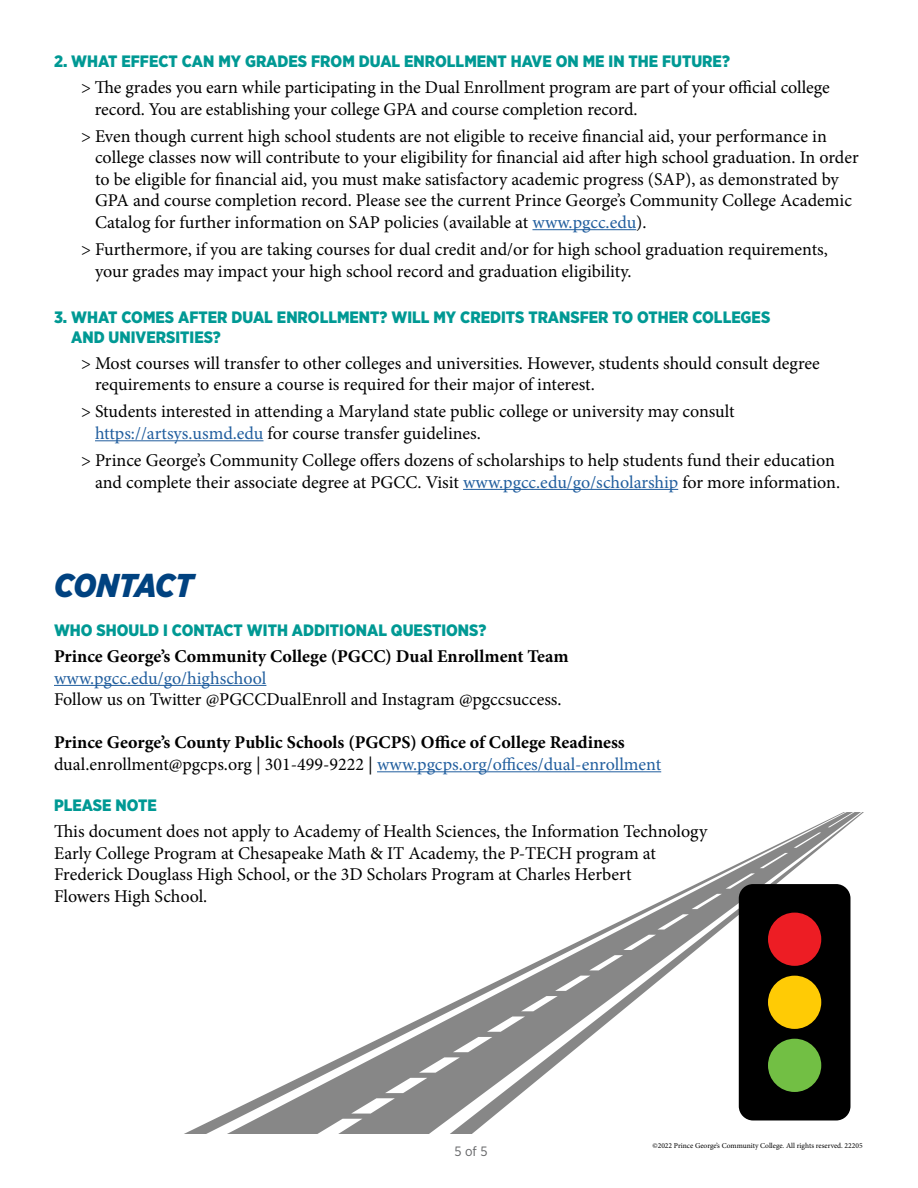
<style>
.page{position:relative;width:918px;height:1188px;background:#fff}
.page>*{position:absolute;margin:0;border:0;box-sizing:border-box;transform-origin:0 0}
.t1{font:italic 900 33px "Gotham Narrow";letter-spacing:-.01em;color:#004280}
.t2{font:18px/21.6px "Minion Pro";letter-spacing:-.005em;color:#000}
.t3{font:700 18px/21.6px "Minion Pro";color:#000}
.t4{font:18px "Minion Pro";color:#215e9e}
.t5{font:900 16.5px/19.8px "Gotham Narrow";color:#009994}
.t6{font:13.5px "Gotham Narrow";color:#636466}
.t7{font:7.5px "Minion Pro";color:#000}
.s1{color:#215e9e}
.s2{font-weight:400}
.s3{font-weight:400;color:#215e9e}
</style>
<div class="page">
<hr style="left:532px;top:229px;width:104px;height:1px;background:#215e9e">
<hr style="left:95px;top:440px;width:168px;height:1px;background:#215e9e">
<hr style="left:463px;top:489px;width:215px;height:1px;background:#215e9e">
<hr style="left:54px;top:685px;width:212px;height:1px;background:#215e9e">
<hr style="left:377px;top:771px;width:284px;height:1px;background:#215e9e">
<svg style="left:206px;top:1014px;width:223px;height:120px"></svg>
<svg style="left:429px;top:812px;width:433px;height:309px"></svg>
<svg style="left:317px;top:1017px;width:208px;height:117px"></svg>
<svg style="left:521px;top:976px;width:69px;height:35px;background:#989898"></svg>
<svg style="left:589px;top:853px;width:199px;height:117px"></svg>
<svg style="left:794px;top:832px;width:27px;height:16px"></svg>
<svg style="left:828px;top:812px;width:27px;height:15px"></svg>
<div style="left:739px;top:884px;width:111px;height:236px;background:#000;border-radius:14px"></div>
<div style="left:768px;top:913px;width:53px;height:53px;background:#ed1d24;border-radius:50%"></div>
<div style="left:768px;top:976px;width:53px;height:53px;background:#ffcb05;border-radius:50%"></div>
<div style="left:768px;top:1039px;width:53px;height:53px;background:#72bf44;border-radius:50%"></div>
<p class="t5" style="left:54px;top:51px;width:678px">2. WHAT EFFECT CAN MY GRADES FROM DUAL ENROLLMENT HAVE ON ME IN THE FUTURE?</p>
<p class="t2" style="left:95px;top:76px;width:736px;text-indent:-14px">&gt; The grades you earn while participating in the Dual Enrollment program are part of your official college record. You are establishing your college GPA and course completion record.</p>
<p class="t2" style="left:95px;top:125px;width:765px;text-indent:-14px">&gt; Even though current high school students are not eligible to receive financial aid, your performance in college classes now will contribute to your eligibility for financial aid after high school graduation. In order to be eligible for financial aid, you must make satisfactory academic progress (SAP), as demonstrated by GPA and course completion record. Please see the current Prince George’s Community College Academic Catalog for further information on SAP policies (available at <span class="s1">www.pgcc.edu</span>).</p>
<p class="t2" style="left:95px;top:238px;width:734px;text-indent:-14px">&gt; Furthermore, if you are taking courses for dual credit and/or for high school graduation requirements, your grades may impact your high school record and graduation eligibility.</p>
<p class="t5" style="left:71px;top:307px;width:701px;text-indent:-17px">3. WHAT COMES AFTER DUAL ENROLLMENT? WILL MY CREDITS TRANSFER TO OTHER COLLEGES<br>AND UNIVERSITIES?</p>
<p class="t2" style="left:95px;top:352px;width:726px;text-indent:-14px">&gt; Most courses will transfer to other colleges and universities. However, students should consult degree requirements to ensure a course is required for their major of interest.</p>
<p class="t2" style="left:95px;top:401px;width:641px;text-indent:-14px">&gt; Students interested in attending a Maryland state public college or university may consult <span class="s1">https://artsys.usmd.edu</span> for course transfer guidelines.</p>
<p class="t2" style="left:81px;top:450px;width:761px;text-align:right">&gt; Prince George’s Community College offers dozens of scholarships to help students fund their education and complete their associate degree at PGCC. Visit <span class="s1">www.pgcc.edu/go/scholarship</span> for more information.</p>
<h1 class="t1" style="left:54px;top:566px;width:141px">CONTACT</h1>
<p class="t5" style="left:54px;top:620px;width:434px">WHO SHOULD I CONTACT WITH ADDITIONAL QUESTIONS?</p>
<p class="t3" style="left:54px;top:645px;width:516px">Prince George’s Community College (PGCC) Dual Enrollment Team</p>
<p class="t4" style="left:54px;top:666px;width:214px">www.pgcc.edu/go/highschool</p>
<p class="t2" style="left:54px;top:689px;width:509px">Follow us on Twitter @PGCCDualEnroll and Instagram @pgccsuccess.</p>
<p class="t3" style="left:54px;top:732px;width:609px">Prince George’s County Public Schools (PGCPS) Office of College Readiness <span class="s2">dual.enrollment@pgcps.org | 301-499-9222 |</span> <span class="s3">www.pgcps.org/offices/dual-enrollment</span></p>
<p class="t5" style="left:54px;top:796px;width:104px">PLEASE NOTE</p>
<p class="t2" style="left:54px;top:821px;width:655px">This document does not apply to Academy of Health Sciences, the Information Technology Early College Program at Chesapeake Math &amp; IT Academy, the P-TECH program at Frederick Douglass High School, or the 3D Scholars Program at Charles Herbert<br>Flowers High School.</p>
<p class="t6" style="left:455px;top:1143px;width:35px">5 of 5</p>
<p class="t7" style="left:653px;top:1141px;width:212px">©2022 Prince George’s Community College. All rights reserved. 22205</p>
</div>
